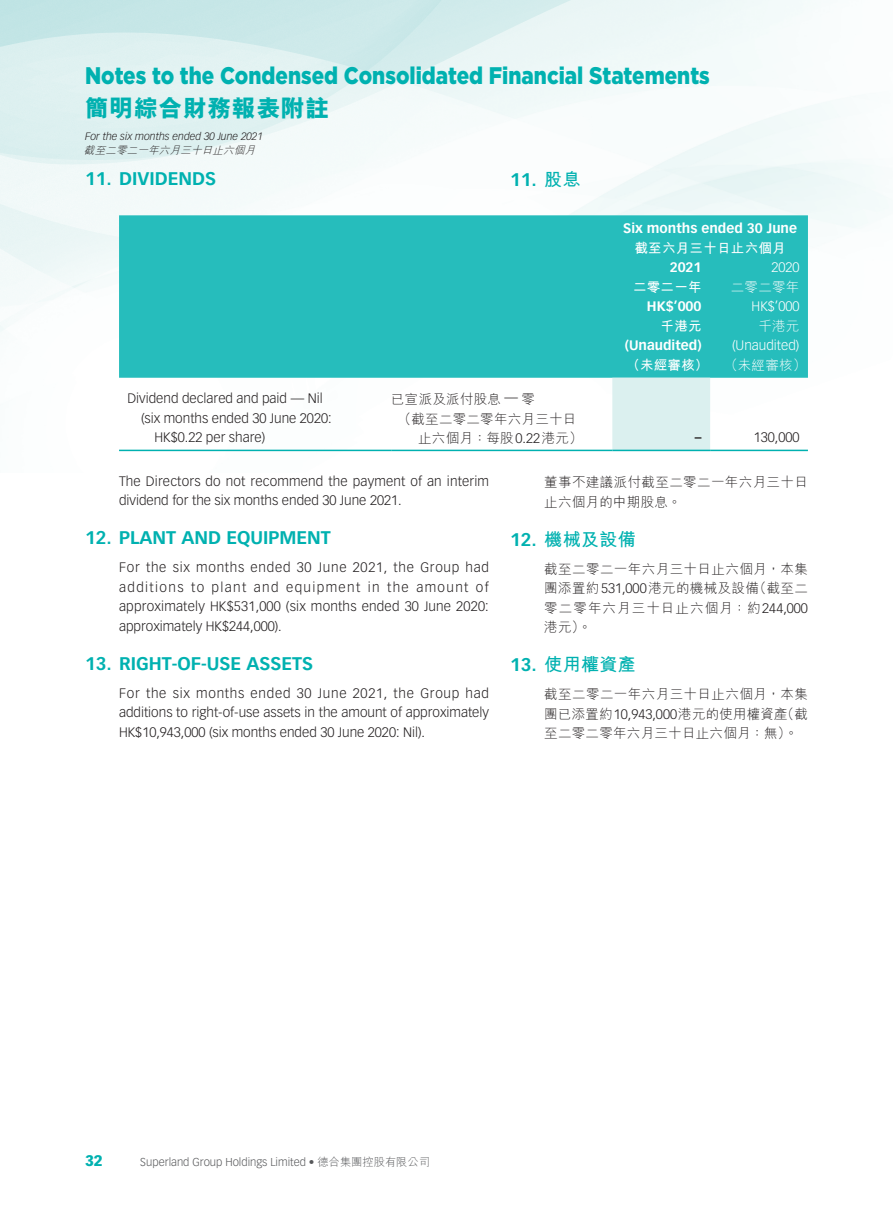
<style>
.page{position:relative;width:893px;height:1212px;background:#fff}
.page>*{position:absolute;margin:0;border:0;box-sizing:border-box;transform-origin:0 0}
.t1{font:900 24px "Gotham";color:#00b1b0;scale:.86 1}
.t2{font:800 24px "M Hei HK";letter-spacing:.02em;color:#00b1b0}
._01_H1_E{font:700 18px "Vectora LT Std";color:#00b1b0}
._001_H1_C{font:700 18px "M Hei HK";letter-spacing:.02em;color:#00b1b0}
._001_H1_C-2{font:700 18px "Vectora LT Std";color:#00b1b0}
.t3{font:900 15px "Vectora LT Std";color:#00b1b0}
._00_txt_E{font:300 13.5px/19.5px "Vectora LT Std";color:#231f20;text-align:justify}
._000_txt_C{font:300 13.5px/19.5px "M Hei HK";letter-spacing:.03em;color:#231f20;text-align:justify}
._00_txt_E-2{font:700 13.5px "Vectora LT Std";color:#fff}
._00_txt_E-3{font:300 13.5px "M Hei HK";letter-spacing:.02em;color:#231f20}
._00_txt_E-4{font:700 13.5px "M Hei HK";letter-spacing:.02em;color:#fff}
._00_txt_E-5{font:300 13.5px "Vectora LT Std";color:#fff}
._00_txt_E-6{font:300 13.5px "M Hei HK";letter-spacing:.02em;color:#fff}
._00_txt_E-7{font:700 13.5px "Vectora LT Std";color:#231f20}
.t4{font:300 11.25px "Vectora LT Std";color:#57585a}
.t5{font:italic 300 10.5px "Vectora LT Std";color:#231f20}
.t6{font:italic 300 10.5px "M Hei HK";color:#231f20}
.s1{font-family:"M Hei HK"}
.s2{font-family:"Vectora LT Std"}
</style>
<div class="page">
<div style="left:119px;top:215px;width:689px;height:163px;background:#26bdbc"></div>
<div style="left:612px;top:378px;width:98px;height:72px;background:#dbf0ef"></div>
<hr style="left:119px;top:450px;width:272px;height:1px;background:#00b1b0">
<hr style="left:391px;top:450px;width:221px;height:1px;background:#00b1b0">
<hr style="left:612px;top:450px;width:98px;height:1px;background:#00b1b0">
<hr style="left:710px;top:450px;width:98px;height:1px;background:#00b1b0">
<h1 class="t1" style="left:85px;top:59px;width:728px">Notes to the Condensed Consolidated Financial Statements</h1>
<h1 class="t2" style="left:85px;top:96px;width:246px">簡明綜合財務報表附註</h1>
<p class="t5" style="left:85px;top:130px;width:179px">For the six months ended 30 June 2021</p>
<p class="t6" style="left:84px;top:145px;width:175px">截至二零二一年六月三十日止六個月</p>
<p class="_01_H1_E" style="left:85px;top:168px;width:133px">11. DIVIDENDS</p>
<p class="_001_H1_C-2" style="left:510px;top:169px;width:72px">11. <span class="s1">股息</span></p>
<p class="_00_txt_E-2" style="left:623px;top:220px;width:175px">Six months ended 30 June</p>
<p class="_00_txt_E-4" style="left:634px;top:238px;width:153px">截至六月三十日止六個月</p>
<p class="_00_txt_E-2" style="left:670px;top:259px;width:33px">2021</p>
<p class="_00_txt_E-5" style="left:771px;top:259px;width:30px">2020</p>
<p class="_00_txt_E-4" style="left:633px;top:277px;width:70px">二零二一年</p>
<p class="_00_txt_E-6" style="left:731px;top:280px;width:70px">二零二零年</p>
<p class="_00_txt_E-2" style="left:647px;top:298px;width:56px">HK$’000</p>
<p class="_00_txt_E-5" style="left:752px;top:298px;width:49px">HK$’000</p>
<p class="_00_txt_E-4" style="left:661px;top:316px;width:43px">千港元</p>
<p class="_00_txt_E-6" style="left:758px;top:319px;width:43px">千港元</p>
<p class="_00_txt_E-2" style="left:625px;top:337px;width:78px">(Unaudited)</p>
<p class="_00_txt_E-5" style="left:732px;top:337px;width:69px">(Unaudited)</p>
<p class="_00_txt_E-4" style="left:627px;top:355px;width:83px">（未經審核）</p>
<p class="_00_txt_E-6" style="left:724px;top:358px;width:83px">（未經審核）</p>
<p class="_00_txt_E-3" style="left:391px;top:392px;width:145px">已宣派及派付股息 <span class="s2">—</span> 零</p>
<p class="_00_txt_E-3" style="left:398px;top:412px;width:180px">（截至二零二零年六月三十日</p>
<p class="_00_txt_E-3" style="left:418px;top:431px;width:166px">止六個月：每股<span class="s2">0.22</span>港元）</p>
<p class="_00_txt_E-7" style="left:695px;top:429px;width:8px">–</p>
<p class="_00_txt_E" style="left:754px;top:428px;width:47px">130,000</p>
<p class="_00_txt_E" style="left:119px;top:471px;width:372px">The Directors do not recommend the payment of an interim dividend for the six months ended 30 June 2021.</p>
<p class="_01_H1_E" style="left:85px;top:527px;width:247px">12. PLANT AND EQUIPMENT</p>
<p class="_00_txt_E" style="left:119px;top:558px;width:372px">For the six months ended 30 June 2021, the Group had additions to plant and equipment in the amount of approximately HK$531,000 (six months ended 30 June 2020: approximately HK$244,000).</p>
<p class="_01_H1_E" style="left:85px;top:652px;width:230px">13. RIGHT-OF-USE ASSETS</p>
<p class="_00_txt_E" style="left:119px;top:683px;width:372px">For the six months ended 30 June 2021, the Group had additions to right-of-use assets in the amount of approximately HK$10,943,000 (six months ended 30 June 2020: Nil).</p>
<p class="_00_txt_E" style="left:128px;top:389px;width:197px">Dividend declared and paid — Nil</p>
<p class="_00_txt_E" style="left:141px;top:409px;width:192px">(six months ended 30 June 2020:</p>
<p class="_00_txt_E" style="left:155px;top:428px;width:112px">HK$0.22 per share)</p>
<p class="_000_txt_C" style="left:544px;top:472px;width:265px">董事不建議派付截至二零二一年六月三十日止六個月的中期股息。</p>
<p class="_001_H1_C" style="left:510px;top:526px;width:127px"><span class="s2">12.</span> 機械及設備</p>
<p class="_000_txt_C" style="left:544px;top:559px;width:265px">截至二零二一年六月三十日止六個月，本集團添置約<span class="s2">531,000</span>港元的機械及設備（截至二零二零年六月三十日止六個月：約<span class="s2">244,000</span>港元）。</p>
<p class="_001_H1_C" style="left:510px;top:651px;width:127px"><span class="s2">13.</span> 使用權資產</p>
<p class="_000_txt_C" style="left:544px;top:684px;width:265px">截至二零二一年六月三十日止六個月，本集團已添置約<span class="s2">10,943,000</span>港元的使用權資產（截至二零二零年六月三十日止六個月：無）。</p>
<p class="t3" style="left:85px;top:1151px;width:19px">32</p>
<p class="t4" style="left:140px;top:1155px;width:291px">Superland Group Holdings Limited • <span class="s1">德合集團控股有限公司</span></p>
</div>
